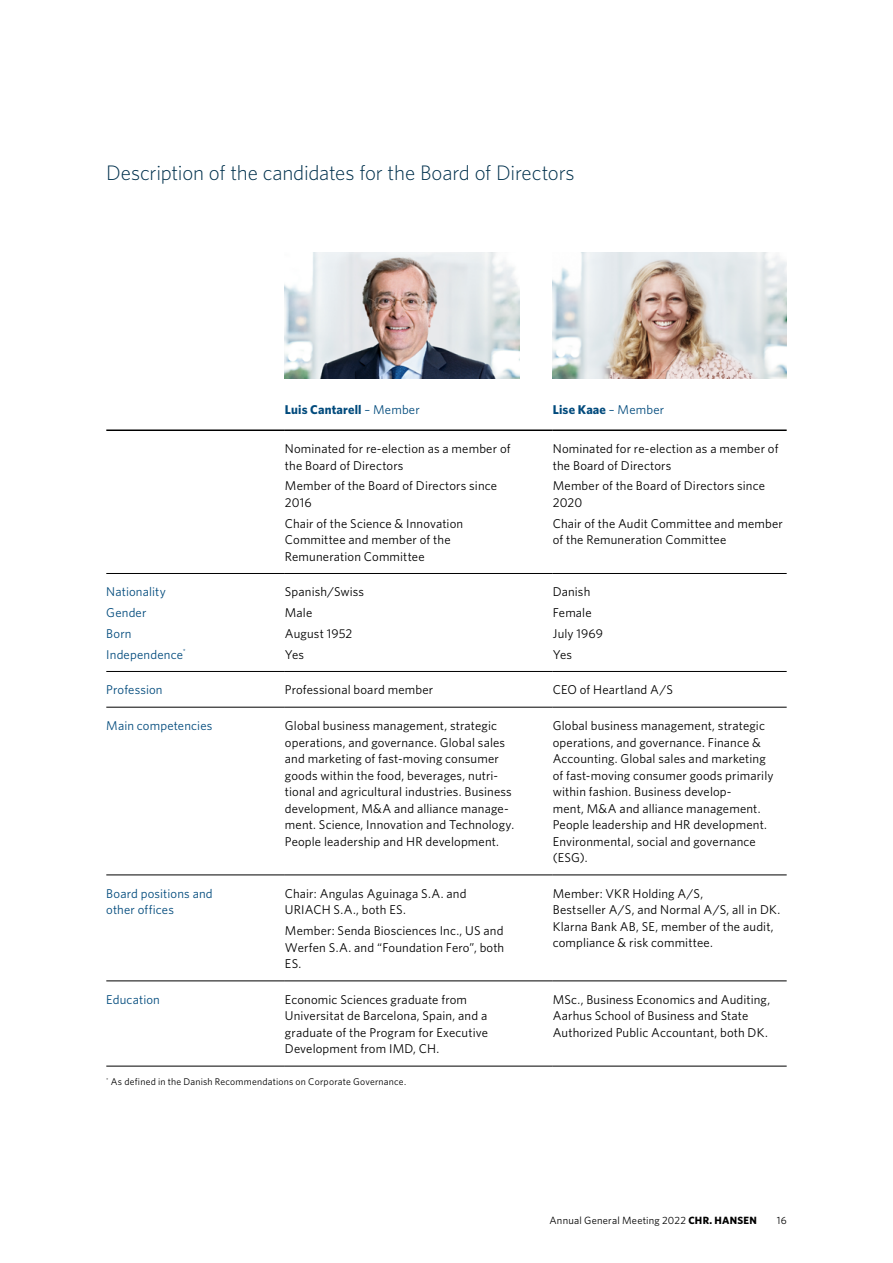
<style>
.page{position:relative;width:893px;height:1263px;background:#fff}
.page>*{position:absolute;margin:0;border:0;box-sizing:border-box;transform-origin:0 0}
.t1{font:300 21px "Whitney";letter-spacing:-.01em;color:#00314d}
.t2{font:12.75px/16.5px "Whitney";letter-spacing:.01em;color:#000}
.t3{font:12.75px/20.7px "Whitney";letter-spacing:.01em;color:#004a7c}
.t4{font:700 12.75px "Whitney";letter-spacing:.015em;color:#004a7c}
.t5{font:10.5px "Whitney";letter-spacing:.02em;color:#000}
.t6{font:9.75px "Whitney";letter-spacing:.02em;color:#000}
.s1{font-weight:400}
.s2{font-weight:700}
</style>
<div class="page">
<img style="left:285px;top:252px;width:234px;height:126px">
<img style="left:552px;top:252px;width:235px;height:126px">
<hr style="left:106px;top:573px;width:179px;height:1px;background:#000">
<hr style="left:285px;top:573px;width:268px;height:1px;background:#000">
<hr style="left:553px;top:573px;width:234px;height:1px;background:#000">
<hr style="left:106px;top:671px;width:179px;height:1px;background:#000">
<hr style="left:285px;top:671px;width:268px;height:1px;background:#000">
<hr style="left:553px;top:671px;width:234px;height:1px;background:#000">
<hr style="left:106px;top:707px;width:179px;height:1px;background:#000">
<hr style="left:285px;top:707px;width:268px;height:1px;background:#000">
<hr style="left:553px;top:707px;width:234px;height:1px;background:#000">
<hr style="left:106px;top:875px;width:179px;height:1px;background:#000">
<hr style="left:285px;top:875px;width:268px;height:1px;background:#000">
<hr style="left:553px;top:875px;width:234px;height:1px;background:#000">
<hr style="left:106px;top:981px;width:179px;height:1px;background:#000">
<hr style="left:285px;top:981px;width:268px;height:1px;background:#000">
<hr style="left:553px;top:981px;width:234px;height:1px;background:#000">
<hr style="left:106px;top:1066px;width:179px;height:1px;background:#000">
<hr style="left:285px;top:1066px;width:268px;height:1px;background:#000">
<hr style="left:553px;top:1066px;width:234px;height:1px;background:#000">
<hr style="left:106px;top:429px;width:179px;height:2px;background:#000">
<hr style="left:285px;top:429px;width:268px;height:2px;background:#000">
<hr style="left:553px;top:429px;width:234px;height:2px;background:#000">
<h1 class="t1" style="left:106px;top:159px;width:470px">Description of the candidates for the Board of Directors</h1>
<p class="t4" style="left:285px;top:401px;width:136px">Luis Cantarell <span class="s1">– Member</span></p>
<p class="t4" style="left:553px;top:401px;width:113px">Lise Kaae <span class="s1">– Member</span></p>
<p class="t2" style="left:285px;top:440px;width:227px">Nominated for re-election as a member of the Board of Directors</p>
<p class="t2" style="left:285px;top:477px;width:214px">Member of the Board of Directors since<br>2016</p>
<p class="t2" style="left:285px;top:515px;width:180px">Chair of the Science &amp; Innovation<br>Committee and member of the<br>Remuneration Committee</p>
<p class="t2" style="left:553px;top:440px;width:227px">Nominated for re-election as a member of the Board of Directors</p>
<p class="t2" style="left:553px;top:477px;width:214px">Member of the Board of Directors since<br>2020</p>
<p class="t2" style="left:553px;top:515px;width:232px">Chair of the Audit Committee and member of the Remuneration Committee</p>
<p class="t3" style="left:106px;top:581px;width:81px">Nationality<br>Gender<br>Born<br>Independence<sup>*</sup></p>
<p class="t2" style="left:285px;top:581px;width:81px;line-height:20.7px">Spanish/Swiss<br>Male<br>August 1952<br>Yes</p>
<p class="t2" style="left:553px;top:581px;width:52px;line-height:20.7px">Danish<br>Female<br>July 1969<br>Yes</p>
<p class="t3" style="left:106px;top:679px;width:58px">Profession</p>
<p class="t2" style="left:285px;top:681px;width:150px">Professional board member</p>
<p class="t2" style="left:553px;top:681px;width:122px">CEO of Heartland A/S</p>
<p class="t3" style="left:106px;top:715px;width:108px">Main competencies</p>
<p class="t2" style="left:285px;top:717px;width:231px">Global business management, strategic operations, and governance. Global sales and marketing of fast-moving consumer goods within the food, beverages, nutri&shy;tional and agricultural industries. Business development, M&amp;A and alliance manage&shy;ment. Science, Innovation and Technology.<br>People leadership and HR development.</p>
<p class="t2" style="left:553px;top:717px;width:222px">Global business management, strategic operations, and governance. Finance &amp; Accounting. Global sales and marketing of fast-moving consumer goods primarily within fashion. Business develop-<br>ment, M&amp;A and alliance management.<br>People leadership and HR development.<br>Environmental, social and governance (ESG).</p>
<p class="t3" style="left:106px;top:885px;width:108px;line-height:16.5px">Board positions and other offices</p>
<p class="t2" style="left:285px;top:885px;width:183px">Chair: Angulas Aguinaga S.A. and<br>URIACH S.A., both ES.</p>
<p class="t2" style="left:285px;top:922px;width:221px;text-align:justify">Member: Senda Biosciences Inc., US and Werfen S.A. and “Foundation Fero”, both ES.</p>
<p class="t2" style="left:553px;top:885px;width:229px">Member: VKR Holding A/S,<br>Bestseller A/S, and Normal A/S, all in DK.<br>Klarna Bank AB, SE, member of the audit, compliance &amp; risk committee.</p>
<p class="t3" style="left:106px;top:989px;width:55px">Education</p>
<p class="t2" style="left:285px;top:991px;width:205px">Economic Sciences graduate from Universitat de Barcelona, Spain, and a graduate of the Program for Executive Development from IMD, CH.</p>
<p class="t2" style="left:553px;top:991px;width:219px">MSc., Business Economics and Auditing,<br>Aarhus School of Business and State<br>Authorized Public Accountant, both DK.</p>
<p class="t6" style="left:106px;top:1075px;width:301px"><sup>*</sup> As defined in the Danish Recommendations on Corporate Governance.</p>
<p class="t5" style="left:549px;top:1213px;width:209px">Annual General Meeting 2022 <span class="s2">CHR. HANSEN</span></p>
<p class="t5" style="left:777px;top:1213px;width:11px">16</p>
</div>
